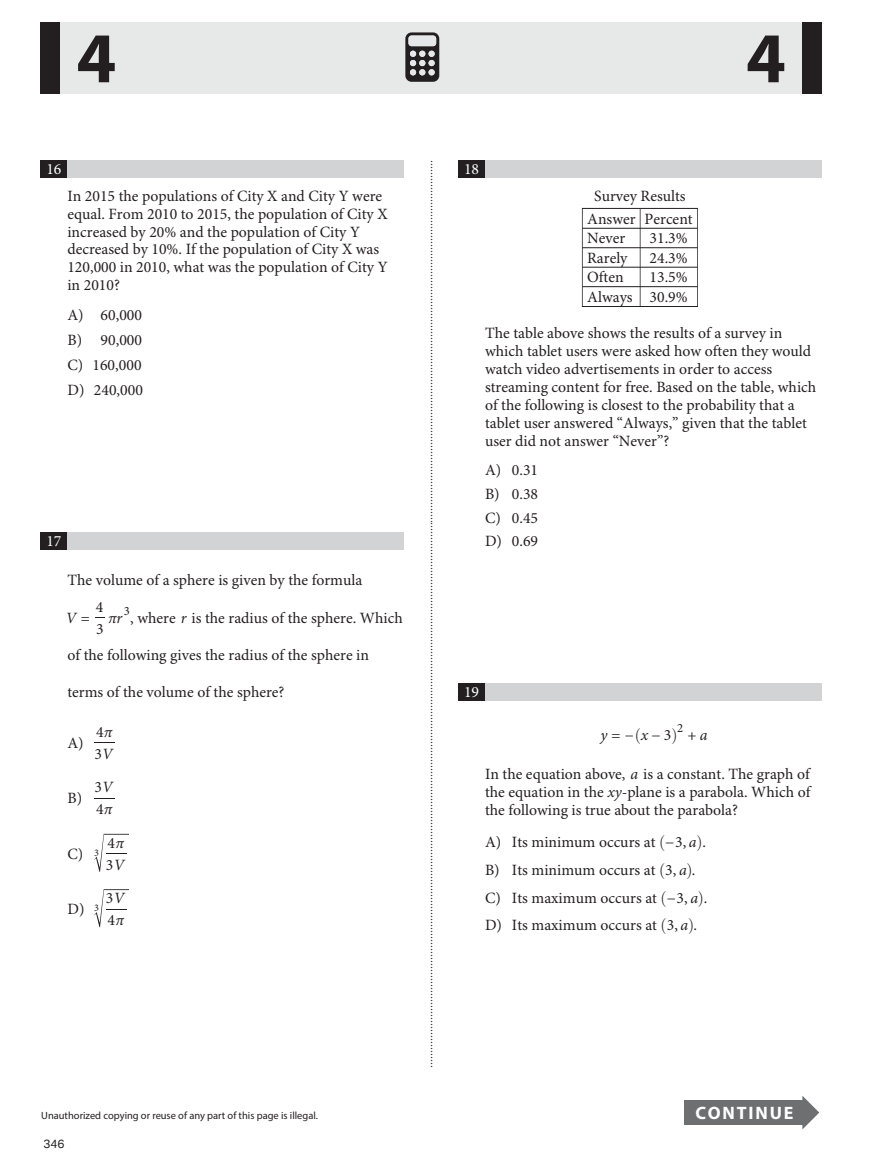
<style>
.page{position:relative;width:891px;height:1175px;background:#fff}
.page>*{position:absolute;margin:0;border:0;box-sizing:border-box;transform-origin:0 0}
.t1{font:700 71.85px "Myriad Pro";color:#231f20}
.t2{font:700 18px "Myriad Pro";letter-spacing:.1em;color:#fff}
.Formula{font:15.75px/18px "Minion Pro";color:#231f20}
.t3{font:15.75px "Minion Pro";color:#fff}
.Formula-2{font:italic 15.75px "Minion Pro";color:#231f20}
.Formula-3{font:12.6px "Minion Pro";color:#231f20}
.t4{font:12px "Times";color:#231f20}
.t5{font:12px "Aktiv Grotesk";color:#231f20}
.t6{font:10.5px "Myriad Pro";color:#231f20}
.Formula-4{font:10.2px "Minion Pro";color:#231f20}
.s1{font-style:italic}
</style>
<div class="page">
<div style="left:684px;top:1100px;width:121px;height:24px;background:#6d6f71"></div>
<svg style="left:802px;top:1096px;width:17px;height:33px"></svg>
<div style="left:41px;top:160px;width:363px;height:18px;background:#d1d3d4"></div>
<div style="left:41px;top:160px;width:26px;height:18px;background:#231f20"></div>
<div style="left:41px;top:532px;width:363px;height:18px;background:#d1d3d4"></div>
<div style="left:41px;top:532px;width:26px;height:18px;background:#231f20"></div>
<div style="left:458px;top:160px;width:364px;height:18px;background:#d1d3d4"></div>
<div style="left:458px;top:160px;width:27px;height:18px;background:#231f20"></div>
<div style="left:458px;top:683px;width:364px;height:18px;background:#d1d3d4"></div>
<div style="left:458px;top:683px;width:27px;height:18px;background:#231f20"></div>
<div style="left:57px;top:22px;width:748px;height:72px;background:#e7e8e8"></div>
<div style="left:802px;top:22px;width:20px;height:72px;background:#231f20"></div>
<div style="left:41px;top:22px;width:19px;height:72px;background:#231f20"></div>
<svg style="left:94px;top:742px;width:21px;height:1px"></svg>
<svg style="left:94px;top:798px;width:21px;height:1px"></svg>
<svg style="left:94px;top:833px;width:35px;height:38px"></svg>
<svg style="left:94px;top:889px;width:35px;height:38px"></svg>
<hr style="left:582px;top:228px;width:116px;height:1px;background:#231f20">
<hr style="left:582px;top:247px;width:116px;height:1px;background:#231f20">
<hr style="left:582px;top:267px;width:116px;height:1px;background:#231f20">
<hr style="left:582px;top:286px;width:116px;height:1px;background:#231f20">
<hr style="left:582px;top:208px;width:116px;height:1px;background:#231f20">
<hr style="left:582px;top:306px;width:116px;height:1px;background:#231f20">
<hr style="left:640px;top:209px;width:1px;height:98px;background:#231f20">
<hr style="left:697px;top:208px;width:1px;height:98px;background:#231f20">
<hr style="left:582px;top:208px;width:1px;height:98px;background:#231f20">
<svg style="left:405px;top:32px;width:34px;height:50px"></svg>
<div style="left:408px;top:36px;width:28px;height:10px;background:#e6e7e8;border-radius:3px"></div>
<h1 class="t1" style="left:76px;top:11px;width:41px">4</h1>
<h1 class="t1" style="left:746px;top:11px;width:41px">4</h1>
<p class="t3" style="left:46px;top:159px;width:17px">16</p>
<p class="Formula" style="left:67px;top:187px;width:322px">In 2015 the populations of City X and City Y were equal. From 2010 to 2015, the population of City X increased by 20% and the population of City Y decreased by 10%. If the population of City X was 120,000 in 2010, what was the population of City Y in 2010?</p>
<p class="Formula" style="left:67px;top:306px;width:18px">A)</p>
<p class="Formula" style="left:101px;top:306px;width:43px">60,000</p>
<p class="Formula" style="left:67px;top:332px;width:16px">B)</p>
<p class="Formula" style="left:101px;top:332px;width:43px">90,000</p>
<p class="Formula" style="left:67px;top:357px;width:17px">C)</p>
<p class="Formula" style="left:92px;top:357px;width:51px">160,000</p>
<p class="Formula" style="left:67px;top:382px;width:18px">D)</p>
<p class="Formula" style="left:94px;top:382px;width:51px">240,000</p>
<p class="t3" style="left:46px;top:531px;width:17px">17</p>
<p class="Formula" style="left:67px;top:572px;width:296px">The volume of a sphere is given by the formula</p>
<p class="Formula" style="left:96px;top:598px;width:9px">4</p>
<p class="Formula" style="left:96px;top:612px;width:308px;line-height:11.2px;text-indent:-30px"><span class="s1">V</span> = <span class="s1">πr</span><sup>3</sup>, where <span class="s1">r</span> is the radius of the sphere. Which<br>3</p>
<p class="Formula" style="left:67px;top:646px;width:303px">of the following gives the radius of the sphere in</p>
<p class="Formula" style="left:67px;top:684px;width:219px">terms of the volume of the sphere?</p>
<p class="Formula" style="left:67px;top:734px;width:18px">A)</p>
<p class="Formula" style="left:94px;top:721px;width:20px;line-height:22.2px">4<span class="s1">π<br></span>3<span class="s1">V</span></p>
<p class="Formula" style="left:67px;top:790px;width:16px">B)</p>
<p class="Formula" style="left:94px;top:776px;width:20px;line-height:22.2px">3<span class="s1">V<br></span>4<span class="s1">π</span></p>
<p class="Formula" style="left:67px;top:845px;width:17px">C)</p>
<p class="Formula" style="left:106px;top:832px;width:20px;line-height:22.2px">4<span class="s1">π<br></span>3<span class="s1">V</span></p>
<p class="Formula-4" style="left:94px;top:846px;width:6px">3</p>
<p class="Formula" style="left:67px;top:900px;width:18px">D)</p>
<p class="Formula-4" style="left:94px;top:901px;width:6px">3</p>
<p class="Formula" style="left:106px;top:889px;width:20px">3<span class="s1">V</span></p>
<p class="Formula" style="left:108px;top:911px;width:18px">4<span class="s1">π</span></p>
<p class="t4" style="left:442px;top:160px;width:909px;rotate:90deg">...............................................................................................................................................................................................................................................................................................................</p>
<p class="t3" style="left:464px;top:159px;width:17px">18</p>
<p class="Formula" style="left:587px;top:184px;width:107px;line-height:23.2px;text-align:center">Survey Results<br>Answer Percent</p>
<p class="Formula" style="left:587px;top:230px;width:40px">Never</p>
<p class="Formula" style="left:650px;top:230px;width:40px">31.3%</p>
<p class="Formula" style="left:587px;top:249px;width:42px">Rarely</p>
<p class="Formula" style="left:650px;top:249px;width:40px">24.3%</p>
<p class="Formula" style="left:587px;top:269px;width:38px">Often</p>
<p class="Formula" style="left:587px;top:268px;width:102px;line-height:19.5px;text-align:right">13.5%<br>Always 30.9%</p>
<p class="Formula" style="left:485px;top:325px;width:333px">The table above shows the results of a survey in which tablet users were asked how often they would watch video advertisements in order to access streaming content for free. Based on the table, which of the following is closest to the probability that a tablet user answered “Always,” given that the tablet user did not answer “Never”?</p>
<p class="Formula" style="left:485px;top:461px;width:18px">A)</p>
<p class="Formula" style="left:512px;top:461px;width:28px">0.31</p>
<p class="Formula" style="left:485px;top:485px;width:16px">B)</p>
<p class="Formula" style="left:512px;top:485px;width:28px">0.38</p>
<p class="Formula" style="left:485px;top:509px;width:17px">C)</p>
<p class="Formula" style="left:512px;top:509px;width:28px">0.45</p>
<p class="Formula" style="left:485px;top:533px;width:18px">D)</p>
<p class="Formula" style="left:512px;top:533px;width:28px">0.69</p>
<p class="t3" style="left:464px;top:682px;width:17px">19</p>
<p class="Formula-3" style="left:677px;top:721px;width:8px">2</p>
<p class="Formula" style="left:485px;top:766px;width:327px;text-align:justify">In the equation above, <span class="s1">a</span> is a constant. The graph of the equation in the <span class="s1">xy</span>-plane is a parabola. Which of the following is true about the parabola?</p>
<p class="Formula" style="left:485px;top:834px;width:18px">A)</p>
<p class="Formula" style="left:512px;top:834px;width:195px">Its minimum occurs at −3, <span class="s1">a</span> .</p>
<p class="Formula" style="left:485px;top:861px;width:16px">B)</p>
<p class="Formula" style="left:512px;top:861px;width:185px">Its minimum occurs at 3, <span class="s1">a</span> .</p>
<p class="Formula" style="left:485px;top:889px;width:17px">C)</p>
<p class="Formula" style="left:512px;top:889px;width:197px">Its maximum occurs at −3, <span class="s1">a</span> .</p>
<p class="Formula" style="left:485px;top:916px;width:18px">D)</p>
<p class="Formula" style="left:512px;top:916px;width:187px">Its maximum occurs at 3, <span class="s1">a</span> .</p>
<p class="Formula" style="left:600px;top:726px;width:109px"><span class="s1">y</span>=− −3 +<span class="s1">a</span></p>
<p class="Formula-2" style="left:641px;top:725px;width:9px">x</p>
<p class="t6" style="left:41px;top:1109px;width:278px">Unauthorized copying or reuse of any part of this page is illegal.</p>
<p class="t2" style="left:696px;top:1101px;width:99px">CONTINUE</p>
<p class="t2" style="left:695px;top:1112px;width:99px">CONTINUE</p>
<p class="t5" style="left:43px;top:1136px;width:23px">346</p>
</div>
